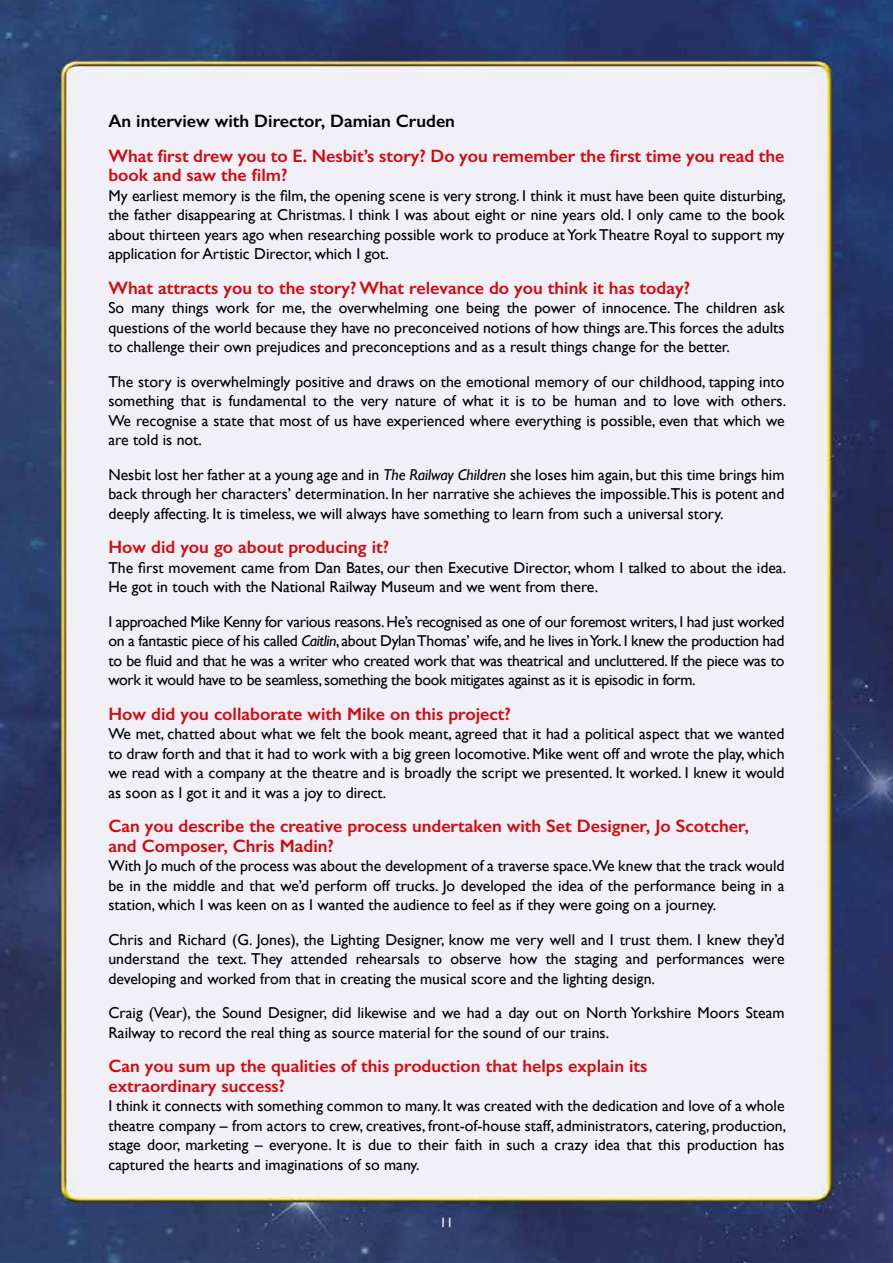
<style>
.page{position:relative;width:893px;height:1263px;background:#fff}
.page>*{position:absolute;margin:0;border:0;box-sizing:border-box;transform-origin:0 0}
.t1{font:600 18px/19.5px "Gill Sans";color:#d20a11}
.t2{font:600 18px "Gill Sans";color:#000}
.t3{font:15.75px/19.5px "Gill Sans";color:#000;text-align:justify}
.t4{font:13.5px "Gill Sans";color:#fff}
.s1{font-style:italic}
</style>
<div class="page">
<img style="left:0;top:0;width:893px;height:1263px">
<p class="t2" style="left:108px;top:110px;width:348px">An interview with Director, Damian Cruden</p>
<p class="t1" style="left:108px;top:146px;width:678px">What first drew you to E. Nesbit’s story? Do you remember the first time you read the book and saw the film?</p>
<p class="t3" style="left:108px;top:185px;width:679px">My earliest memory is the film, the opening scene is very strong. I think it must have been quite disturbing, the father disappearing at Christmas. I think I was about eight or nine years old. I only came to the book about thirteen years ago when researching possible work to produce at York Theatre Royal to support my application for Artistic Director, which I got.</p>
<p class="t1" style="left:108px;top:278px;width:583px">What attracts you to the story? What relevance do you think it has today?</p>
<p class="t3" style="left:108px;top:298px;width:678px">So many things work for me, the overwhelming one being the power of innocence. The children ask questions of the world because they have no preconceived notions of how things are.This forces the adults to challenge their own prejudices and preconceptions and as a result things change for the better.</p>
<p class="t3" style="left:108px;top:371px;width:679px">The story is overwhelmingly positive and draws on the emotional memory of our childhood, tapping into something that is fundamental to the very nature of what it is to be human and to love with others.<br>We recognise a state that most of us have experienced where everything is possible, even that which we are told is not.</p>
<p class="t3" style="left:108px;top:464px;width:678px">Nesbit lost her father at a young age and in <span class="s1">The Railway Children</span> she loses him again, but this time brings him back through her characters’ determination. In her narrative she achieves the impossible.This is potent and deeply affecting. It is timeless, we will always have something to learn from such a universal story.</p>
<p class="t1" style="left:108px;top:537px;width:282px">How did you go about producing it?</p>
<p class="t3" style="left:108px;top:557px;width:679px">The first movement came from Dan Bates, our then Executive Director, whom I talked to about the idea.<br>He got in touch with the National Railway Museum and we went from there.</p>
<p class="t3" style="left:108px;top:611px;width:678px">I approached Mike Kenny for various reasons. He’s recognised as one of our foremost writers, I had just worked on a fantastic piece of his called <span class="s1">Caitlin</span>, about Dylan Thomas’ wife, and he lives in York. I knew the production had to be fluid and that he was a writer who created work that was theatrical and uncluttered. If the piece was to work it would have to be seamless, something the book mitigates against as it is episodic in form.</p>
<p class="t1" style="left:108px;top:704px;width:404px">How did you collaborate with Mike on this project?</p>
<p class="t3" style="left:108px;top:724px;width:678px">We met, chatted about what we felt the book meant, agreed that it had a political aspect that we wanted to draw forth and that it had to work with a big green locomotive. Mike went off and wrote the play, which we read with a company at the theatre and is broadly the script we presented. It worked. I knew it would as soon as I got it and it was a joy to direct.</p>
<p class="t1" style="left:108px;top:816px;width:642px">Can you describe the creative process undertaken with Set Designer, Jo Scotcher, and Composer, Chris Madin?</p>
<p class="t3" style="left:108px;top:856px;width:678px">With Jo much of the process was about the development of a traverse space.We knew that the track would be in the middle and that we’d perform off trucks. Jo developed the idea of the performance being in a station, which I was keen on as I wanted the audience to feel as if they were going on a journey.</p>
<p class="t3" style="left:108px;top:929px;width:678px">Chris and Richard (G. Jones), the Lighting Designer, know me very well and I trust them. I knew they’d understand the text. They attended rehearsals to observe how the staging and performances were developing and worked from that in creating the musical score and the lighting design.</p>
<p class="t3" style="left:108px;top:1003px;width:678px">Craig (Vear), the Sound Designer, did likewise and we had a day out on North Yorkshire Moors Steam<br>Railway to record the real thing as source material for the sound of our trains.</p>
<p class="t1" style="left:108px;top:1056px;width:540px">Can you sum up the qualities of this production that helps explain its extraordinary success?</p>
<p class="t3" style="left:108px;top:1096px;width:679px">I think it connects with something common to many. It was created with the dedication and love of a whole theatre company – from actors to crew, creatives, front-of-house staff, administrators, catering, production, stage door, marketing – everyone. It is due to their faith in such a crazy idea that this production has captured the hearts and imaginations of so many.</p>
<p class="t4" style="left:440px;top:1214px;width:15px">11</p>
</div>
